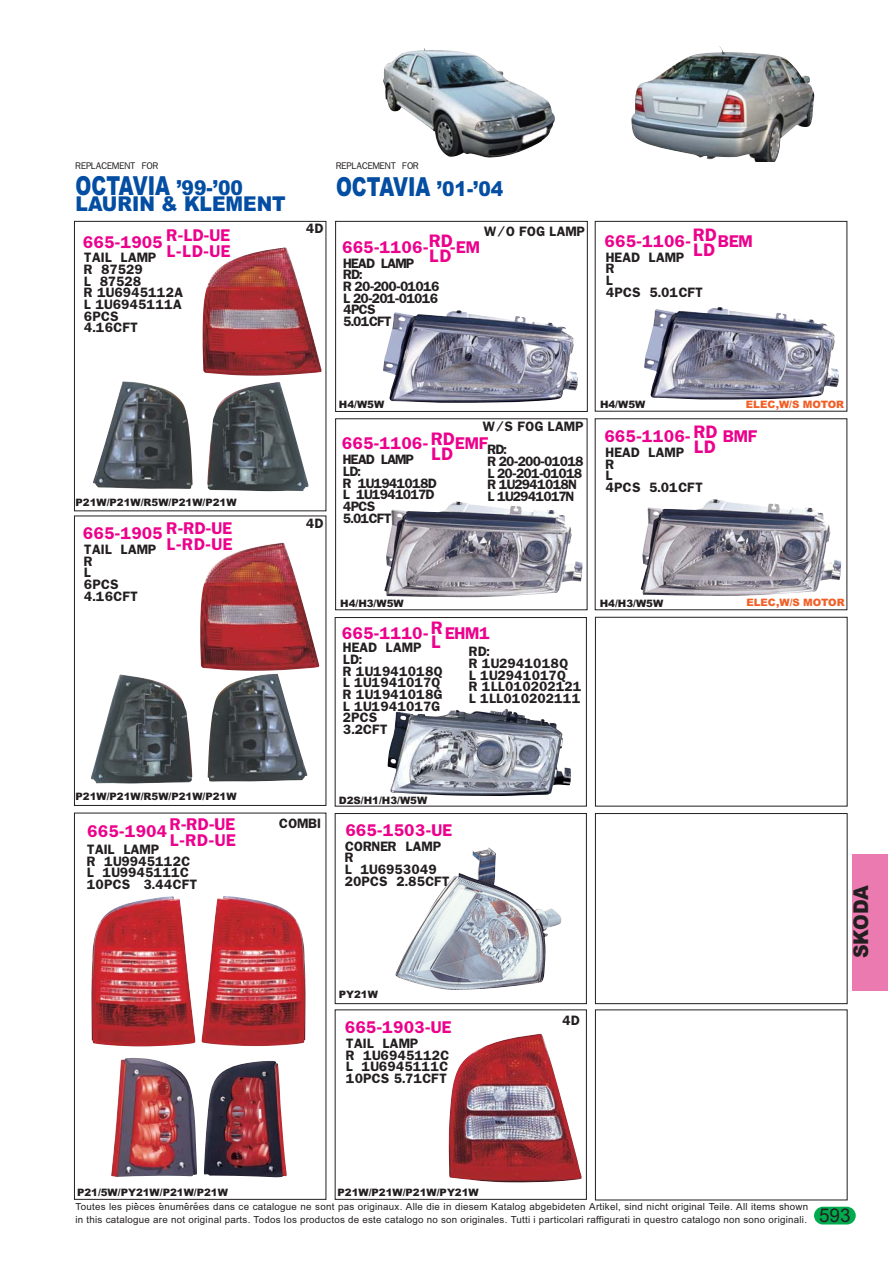
<style>
.page{position:relative;width:893px;height:1263px;background:#fff}
.page>*{position:absolute;margin:0;border:0;box-sizing:border-box;transform-origin:0 0}
.t1{font:900 26.25px "Arial";color:#034da2;scale:.73 1}
.t2{font:900 20.4px "Arial";color:#034da2;scale:.92 1}
.t3{font:900 20.4px "Arial";letter-spacing:-.015em;color:#231f20;scale:.92 1}
.t4{font:18.9px "Arial";color:#231f20}
.t5{font:15.45px/14.5px "Franklin Demi";letter-spacing:.02em;color:#ec008c}
.t6{font:14.55px/16px "Franklin Demi";color:#ec008c}
.t7{font:11.7px/11.7px "Franklin Demi";color:#231f20}
.t8{font:11.7px/11.7px "Franklin Demi";letter-spacing:-.07em;color:#231f20}
.t9{font:11.7px/11.7px "Franklin Demi";letter-spacing:-.075em;color:#231f20}
.t10{font:900 10.2px "Arial";color:#231f20}
.t11{font:900 10.2px "Arial";color:#f15f27}
.t12{font:9.75px/13.2px "Arial";letter-spacing:.025em;color:#231f20}
.t13{font:8.25px "Franklin";color:#231f20}
.s1{font-size:20.4px}
</style>
<div class="page">
<div style="left:814px;top:1207px;width:42px;height:18px;background:#00ab4e;border-radius:9px"></div>
<div style="left:852px;top:854px;width:36px;height:137px;background:#ea7ab0"></div>
<img style="left:383px;top:310px;width:195px;height:93px">
<div style="left:335px;top:221px;width:253px;height:191px;border:1px solid #231f20"></div>
<img style="left:384px;top:501px;width:199px;height:97px">
<img style="left:383px;top:48px;width:172px;height:110px">
<img style="left:395px;top:847px;width:167px;height:143px">
<div style="left:335px;top:813px;width:252px;height:191px;border:1px solid #231f20"></div>
<img style="left:448px;top:1033px;width:134px;height:150px">
<div style="left:335px;top:1010px;width:252px;height:190px;border:1px solid #231f20"></div>
<img style="left:387px;top:708px;width:184px;height:88px">
<div style="left:335px;top:617px;width:252px;height:190px;border:1px solid #231f20"></div>
<img style="left:644px;top:307px;width:195px;height:93px">
<img style="left:640px;top:499px;width:201px;height:97px">
<svg style="left:595px;top:617px;width:253px;height:584px"></svg>
<img style="left:631px;top:47px;width:184px;height:114px">
<img style="left:201px;top:896px;width:105px;height:150px">
<img style="left:91px;top:896px;width:104px;height:150px">
<div style="left:74px;top:813px;width:252px;height:387px;border:1px solid #231f20"></div>
<img style="left:111px;top:1058px;width:86px;height:119px">
<img style="left:203px;top:1060px;width:84px;height:118px">
<img style="left:93px;top:381px;width:100px;height:108px">
<img style="left:207px;top:382px;width:102px;height:109px">
<img style="left:91px;top:674px;width:101px;height:110px">
<img style="left:207px;top:674px;width:100px;height:108px">
<img style="left:202px;top:247px;width:120px;height:129px">
<div style="left:74px;top:221px;width:252px;height:290px;border:1px solid #231f20"></div>
<img style="left:200px;top:543px;width:120px;height:128px">
<div style="left:74px;top:516px;width:252px;height:290px;border:1px solid #231f20"></div>
<p class="t13" style="left:76px;top:162px;width:84px">REPLACEMENT FOR</p>
<p class="t13" style="left:336px;top:162px;width:84px">REPLACEMENT FOR</p>
<h1 class="t1" style="left:76px;top:171px;width:231px">OCTAVIA <span class="s1">’99-’00</span></h1>
<h2 class="t2" style="left:76px;top:192px;width:230px">LAURIN &amp; KLEMENT</h2>
<p class="t6" style="left:166px;top:229px;width:65px">R-LD-UE<br>L-LD-UE</p>
<p class="t6" style="left:83px;top:236px;width:81px">665-1905</p>
<p class="t7" style="left:84px;top:253px;width:101px">TAIL LAMP<br>R 87529<br>L 87528<br>R 1U6945112A<br>L 1U6945111A<br>6PCS<br>4.16CFT</p>
<p class="t7" style="left:306px;top:224px;width:19px">4D</p>
<h1 class="t1" style="left:336px;top:171px;width:231px">OCTAVIA <span class="s1">’01-’04</span></h1>
<h3 class="t5" style="left:429px;top:236px;width:25px">RD<br>LD</h3>
<p class="t7" style="left:484px;top:226px;width:103px">W/O FOG LAMP</p>
<p class="t6" style="left:342px;top:241px;width:88px">665-1106-</p>
<p class="t6" style="left:450px;top:241px;width:31px">-EM</p>
<p class="t8" style="left:343px;top:258px;width:98px">HEAD LAMP<br>RD:<br>R 20-200-01016<br>L 20-201-01016<br>4PCS<br>5.01CFT</p>
<h3 class="t5" style="left:693px;top:230px;width:25px">RD<br>LD</h3>
<p class="t6" style="left:605px;top:235px;width:88px">665-1106-</p>
<p class="t6" style="left:718px;top:235px;width:36px">BEM</p>
<p class="t7" style="left:606px;top:253px;width:99px">HEAD LAMP<br>R<br>L<br>4PCS 5.01CFT</p>
<p class="t10" style="left:76px;top:496px;width:163px">P21W/P21W/R5W/P21W/P21W</p>
<p class="t6" style="left:166px;top:522px;width:67px">R-RD-UE<br>L-RD-UE</p>
<p class="t6" style="left:83px;top:527px;width:81px">665-1905</p>
<p class="t7" style="left:84px;top:545px;width:74px">TAIL LAMP<br>R<br>L<br>6PCS<br>4.16CFT</p>
<p class="t7" style="left:306px;top:519px;width:19px">4D</p>
<p class="t10" style="left:339px;top:399px;width:47px">H4/W5W</p>
<p class="t7" style="left:482px;top:422px;width:102px">W/S FOG LAMP</p>
<h3 class="t5" style="left:431px;top:434px;width:25px">RD<br>LD</h3>
<p class="t6" style="left:342px;top:437px;width:88px">665-1106-</p>
<p class="t6" style="left:455px;top:437px;width:35px">EMF</p>
<p class="t8" style="left:487px;top:445px;width:98px">RD:<br>R 20-200-01018<br>L 20-201-01018<br>R 1U2941018N<br>L 1U2941017N</p>
<p class="t9" style="left:343px;top:455px;width:95px">HEAD LAMP<br>LD:<br>R 1U1941018D<br>L 1U1941017D<br>4PCS<br>5.01CFT</p>
<p class="t10" style="left:600px;top:399px;width:47px">H4/W5W</p>
<p class="t11" style="left:746px;top:399px;width:100px">ELEC,W/S MOTOR</p>
<h3 class="t5" style="left:694px;top:427px;width:25px">RD<br>LD</h3>
<p class="t6" style="left:604px;top:430px;width:88px">665-1106-</p>
<p class="t6" style="left:723px;top:430px;width:36px">BMF</p>
<p class="t7" style="left:605px;top:448px;width:99px">HEAD LAMP<br>R<br>L<br>4PCS 5.01CFT</p>
<p class="t10" style="left:340px;top:597px;width:65px">H4/H3/W5W</p>
<h3 class="t5" style="left:431px;top:622px;width:13px">R<br>L</h3>
<p class="t6" style="left:342px;top:627px;width:150px">665-1110- EHM1</p>
<p class="t7" style="left:343px;top:643px;width:101px">HEAD LAMP<br>LD:<br>R 1U1941018Q<br>L 1U1941017Q<br>R 1U1941018G<br>L 1U1941017G<br>2PCS<br>3.2CFT</p>
<p class="t7" style="left:469px;top:647px;width:114px">RD:<br>R 1U2941018Q<br>L 1U2941017Q<br>R 1LL010202121<br>L 1LL010202111</p>
<p class="t10" style="left:600px;top:597px;width:65px">H4/H3/W5W</p>
<p class="t11" style="left:746px;top:596px;width:100px">ELEC,W/S MOTOR</p>
<p class="t10" style="left:76px;top:791px;width:163px">P21W/P21W/R5W/P21W/P21W</p>
<p class="t10" style="left:339px;top:795px;width:90px">D2S/H1/H3/W5W</p>
<p class="t6" style="left:170px;top:818px;width:67px">R-RD-UE</p>
<p class="t7" style="left:279px;top:819px;width:43px">COMBI</p>
<p class="t6" style="left:170px;top:834px;width:67px">L-RD-UE</p>
<p class="t6" style="left:87px;top:825px;width:82px">665-1904</p>
<p class="t7" style="left:87px;top:845px;width:112px">TAIL LAMP<br>R 1U9945112C<br>L 1U9945111C<br>10PCS 3.44CFT</p>
<p class="t6" style="left:345px;top:824px;width:108px">665-1503-UE</p>
<p class="t7" style="left:345px;top:841px;width:107px">CORNER LAMP<br>R<br>L 1U6953049<br>20PCS 2.85CFT</p>
<h2 class="t3" style="left:849px;top:958px;width:81px;rotate:-90deg">SKODA</h2>
<p class="t10" style="left:339px;top:988px;width:41px">PY21W</p>
<p class="t6" style="left:345px;top:1021px;width:108px">665-1903-UE</p>
<p class="t7" style="left:562px;top:1016px;width:19px">4D</p>
<p class="t7" style="left:346px;top:1039px;width:105px">TAIL LAMP<br>R 1U6945112C<br>L 1U6945111C<br>10PCS 5.71CFT</p>
<p class="t10" style="left:77px;top:1186px;width:152px">P21/5W/PY21W/P21W/P21W</p>
<p class="t10" style="left:337px;top:1186px;width:143px">P21W/P21W/P21W/PY21W</p>
<p class="t12" style="left:76px;top:1201px;width:734px">Toutes les pieces enumerees dans ce catalogue ne sont pas originaux. Alle die in diesem Katalog abgebideten Artikel, sind nicht original Teile. All items shown in this catalogue are not original parts. Todos los productos de este catalogo no son originales. Tutti i particolari raffigurati in questro catalogo non sono originali.</p>
<h3 class="t4" style="left:819px;top:1209px;width:33px">593</h3>
</div>
